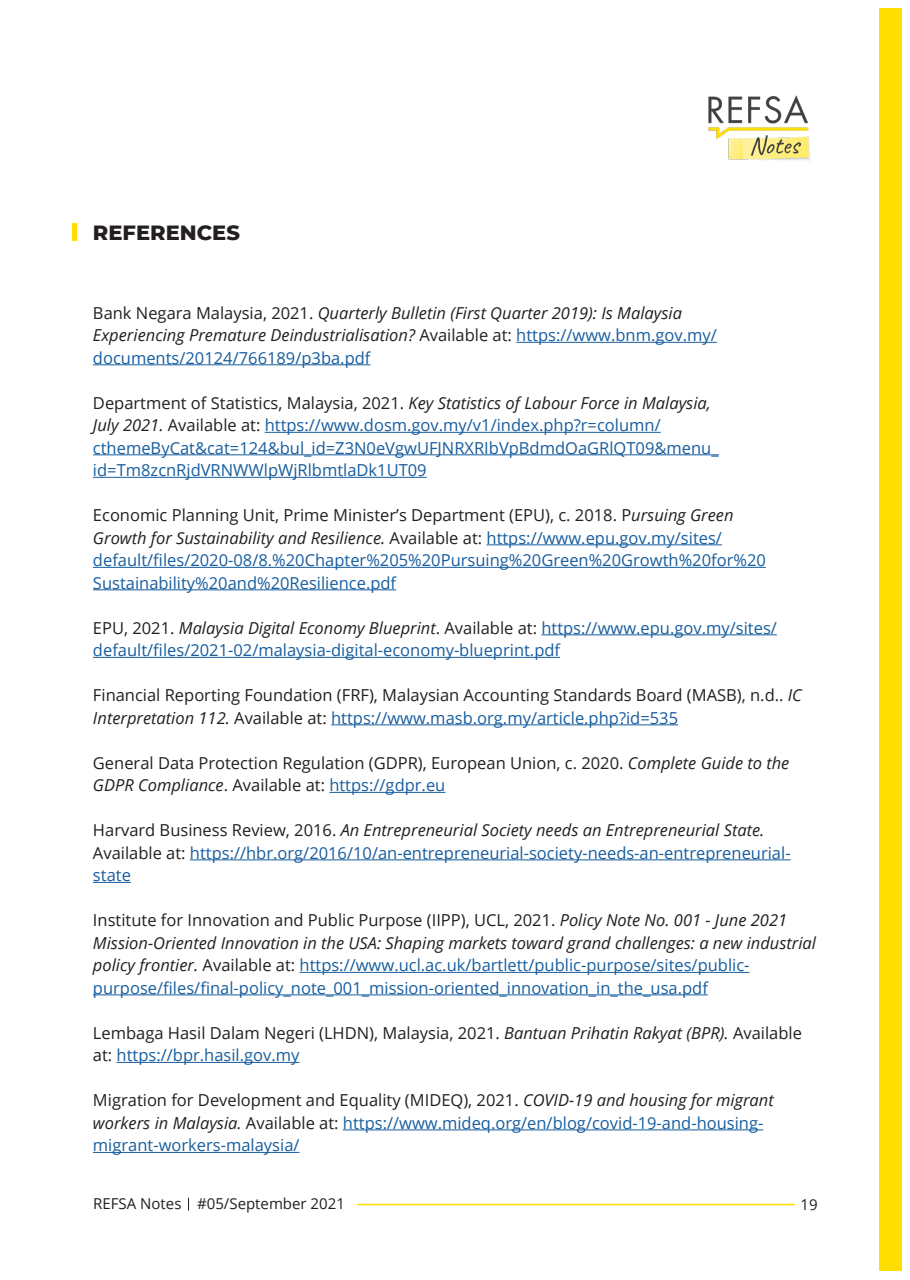
<style>
.page{position:relative;width:910px;height:1280px;background:#fff}
.page>*{position:absolute;margin:0;border:0;box-sizing:border-box;transform-origin:0 0}
.t1{font:800 21px "Montserrat";color:#231f20}
.t2{font:16.5px/22.5px "Open Sans";color:#175d9e}
.t3{font:16.5px/22.5px "Open Sans";color:#231f20}
.t4{font:italic 16.5px/22.5px "Open Sans";color:#231f20}
.t5{font:15px "Open Sans";color:#231f20}
.s1{font-style:normal}
.s2{font-style:normal;color:#175d9e}
.s3{color:#231f20}
.s4{font-style:italic;color:#231f20}
.s5{font-style:italic}
.s6{color:#175d9e}
</style>
<div class="page">
<div style="left:879px;top:9px;width:22px;height:1262px;background:#ffde00"></div>
<hr style="left:357px;top:1204px;width:438px;height:1px;background:#ffde00">
<img style="left:708px;top:95px;width:102px;height:65px">
<svg style="left:188px;top:1198px;width:1px;height:12px"></svg>
<hr style="left:516px;top:342px;width:201px;height:1px;background:#175d9e">
<hr style="left:93px;top:364px;width:277px;height:1px;background:#175d9e">
<hr style="left:265px;top:432px;width:396px;height:1px;background:#175d9e">
<hr style="left:93px;top:454px;width:626px;height:1px;background:#175d9e">
<hr style="left:93px;top:477px;width:334px;height:1px;background:#175d9e">
<hr style="left:486px;top:544px;width:236px;height:1px;background:#175d9e">
<hr style="left:93px;top:567px;width:673px;height:1px;background:#175d9e">
<hr style="left:93px;top:589px;width:303px;height:1px;background:#175d9e">
<hr style="left:541px;top:634px;width:236px;height:1px;background:#175d9e">
<hr style="left:93px;top:657px;width:467px;height:1px;background:#175d9e">
<hr style="left:331px;top:724px;width:347px;height:1px;background:#175d9e">
<hr style="left:329px;top:792px;width:116px;height:1px;background:#175d9e">
<hr style="left:190px;top:859px;width:601px;height:1px;background:#175d9e">
<hr style="left:93px;top:882px;width:38px;height:1px;background:#175d9e">
<hr style="left:300px;top:972px;width:450px;height:1px;background:#175d9e">
<hr style="left:93px;top:994px;width:615px;height:1px;background:#175d9e">
<hr style="left:117px;top:1062px;width:183px;height:1px;background:#175d9e">
<hr style="left:343px;top:1129px;width:420px;height:1px;background:#175d9e">
<hr style="left:93px;top:1152px;width:207px;height:1px;background:#175d9e">
<hr style="left:72px;top:224px;width:4px;height:17px;background:#ffde00">
<p class="t1" style="left:93px;top:217px;width:149px">REFERENCES</p>
<p class="t4" style="left:93px;top:301px;width:625px"><span class="s1">Bank Negara Malaysia, 2021.</span> Quarterly Bulletin (First Quarter 2019): Is Malaysia<br>Experiencing Premature Deindustrialisation? <span class="s1">Available at:</span> <span class="s2">https://www.bnm.gov.my/ documents/20124/766189/p3ba.pdf</span></p>
<p class="t2" style="left:93px;top:391px;width:627px"><span class="s3">Department of Statistics, Malaysia, 2021.</span> <span class="s4">Key Statistics of Labour Force in Malaysia, July 2021.</span> <span class="s3">Available at:</span> https://www.dosm.gov.my/v1/index.php?r=column/ cthemeByCat&amp;cat=124&amp;bul_id=Z3N0eVgwUFJNRXRIbVpBdmdOaGRlQT09&amp;menu_ id=Tm8zcnRjdVRNWWlpWjRlbmtlaDk1UT09</p>
<p class="t2" style="left:93px;top:503px;width:674px"><span class="s3">Economic Planning Unit, Prime Minister’s Department (EPU), c. 2018. P</span><span class="s4">ursuing Green Growth for Sustainability and Resilience.</span> <span class="s3">Available at:</span> https://www.epu.gov.my/sites/ default/files/2020-08/8.%20Chapter%205%20Pursuing%20Green%20Growth%20for%20<br>Sustainability%20and%20Resilience.pdf</p>
<p class="t2" style="left:93px;top:616px;width:685px"><span class="s3">EPU, 2021.</span> <span class="s4">Malaysia Digital Economy Blueprint</span><span class="s3">. Available at:</span> https://www.epu.gov.my/sites/ default/files/2021-02/malaysia-digital-economy-blueprint.pdf</p>
<p class="t3" style="left:93px;top:683px;width:710px">Financial Reporting Foundation (FRF), Malaysian Accounting Standards Board (MASB), n.d.. <span class="s5">IC<br>Interpretation 112.</span> Available at: <span class="s6">https://www.masb.org.my/article.php?id=535</span></p>
<p class="t3" style="left:93px;top:751px;width:698px">General Data Protection Regulation (GDPR), European Union, c. 2020. <span class="s5">Complete Guide to the<br>GDPR Compliance</span>. Available at: <span class="s6">https://gdpr.eu</span></p>
<p class="t2" style="left:93px;top:818px;width:699px"><span class="s3">Harvard Business Review, 2016.</span> <span class="s4">An Entrepreneurial Society needs an Entrepreneurial State.<br></span><span class="s3">Available at:</span> https://hbr.org/2016/10/an-entrepreneurial-society-needs-an-entrepreneurial&shy;state</p>
<p class="t2" style="left:93px;top:908px;width:725px"><span class="s3">Institute for Innovation and Public Purpose (IIPP), UCL, 2021.</span> <span class="s4">Policy Note No. 001 - June 2021<br>Mission-Oriented Innovation in the USA: Shaping markets toward grand challenges: a new industrial policy frontier.</span> <span class="s3">Available at:</span> https://www.ucl.ac.uk/bartlett/public-purpose/sites/public&shy;purpose/files/final-policy_note_001_mission-oriented_innovation_in_the_usa.pdf</p>
<p class="t3" style="left:93px;top:1021px;width:710px">Lembaga Hasil Dalam Negeri (LHDN), Malaysia, 2021. <span class="s5">Bantuan Prihatin Rakyat (BPR).</span> Available at: <span class="s6">https://bpr.hasil.gov.my</span></p>
<p class="t2" style="left:93px;top:1088px;width:682px"><span class="s3">Migration for Development and Equality (MIDEQ), 2021.</span> <span class="s4">COVID-19 and housing for migrant workers in Malaysia.</span> <span class="s3">Available at:</span> https://www.mideq.org/en/blog/covid-19-and-housing&shy;migrant-workers-malaysia/</p>
<p class="t5" style="left:93px;top:1193px;width:253px">REFSA Notes #05/September 2021</p>
<p class="t5" style="left:800px;top:1194px;width:19px">19</p>
</div>
